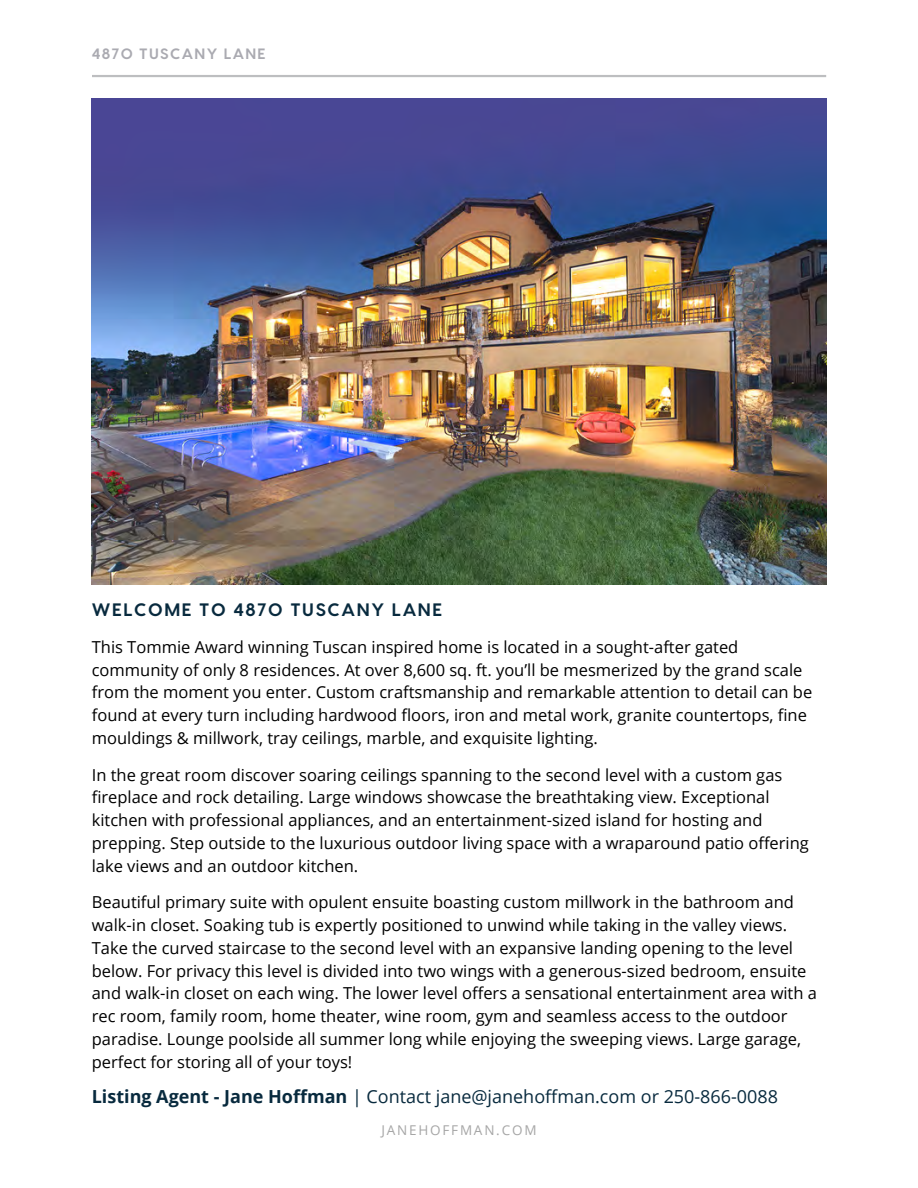
<style>
.page{position:relative;width:918px;height:1188px;background:#fff}
.page>*{position:absolute;margin:0;border:0;box-sizing:border-box;transform-origin:0 0}
.t1{font:18px "Open Sans";color:#082a3e}
.t2{font:700 18px "Visby CF";letter-spacing:.09em;color:#082a3e}
.t3{font:16.5px/22.8px "Open Sans";color:#000}
.t4{font:700 15px "Visby CF";letter-spacing:.09em;color:#aaaab1}
.t5{font:13.5px "Open Sans";letter-spacing:.135em;color:#a6a6a6}
.s1{font-weight:700}
</style>
<div class="page">
<img style="left:92px;top:99px;width:734px;height:486px">
<svg style="left:92px;top:75px;width:734px;height:2px"></svg>
<p class="t4" style="left:92px;top:44px;width:175px">4870 TUSCANY LANE</p>
<p class="t2" style="left:92px;top:598px;width:352px">WELCOME TO 4870 TUSCANY LANE</p>
<p class="t3" style="left:92px;top:635px;width:722px">This Tommie Award winning Tuscan inspired home is located in a sought-after gated community of only 8 residences. At over 8,600 sq. ft. you’ll be mesmerized by the grand scale from the moment you enter. Custom craftsmanship and remarkable attention to detail can be found at every turn including hardwood floors, iron and metal work, granite countertops, fine mouldings &amp; millwork, tray ceilings, marble, and exquisite lighting.</p>
<p class="t3" style="left:92px;top:763px;width:719px">In the great room discover soaring ceilings spanning to the second level with a custom gas fireplace and rock detailing. Large windows showcase the breathtaking view. Exceptional kitchen with professional appliances, and an entertainment-sized island for hosting and prepping. Step outside to the luxurious outdoor living space with a wraparound patio offering lake views and an outdoor kitchen.</p>
<p class="t3" style="left:92px;top:891px;width:727px">Beautiful primary suite with opulent ensuite boasting custom millwork in the bathroom and walk-in closet. Soaking tub is expertly positioned to unwind while taking in the valley views.<br>Take the curved staircase to the second level with an expansive landing opening to the level below. For privacy this level is divided into two wings with a generous-sized bedroom, ensuite and walk-in closet on each wing. The lower level offers a sensational entertainment area with a rec room, family room, home theater, wine room, gym and seamless access to the outdoor paradise. Lounge poolside all summer long while enjoying the sweeping views. Large garage, perfect for storing all of your toys!</p>
<p class="t1" style="left:92px;top:1084px;width:688px"><span class="s1">Listing Agent - Jane Hoffman</span> | Contact jane@janehoffman.com or 250-866-0088</p>
<p class="t5" style="left:381px;top:1121px;width:157px">JANEHOFFMAN.COM</p>
</div>
